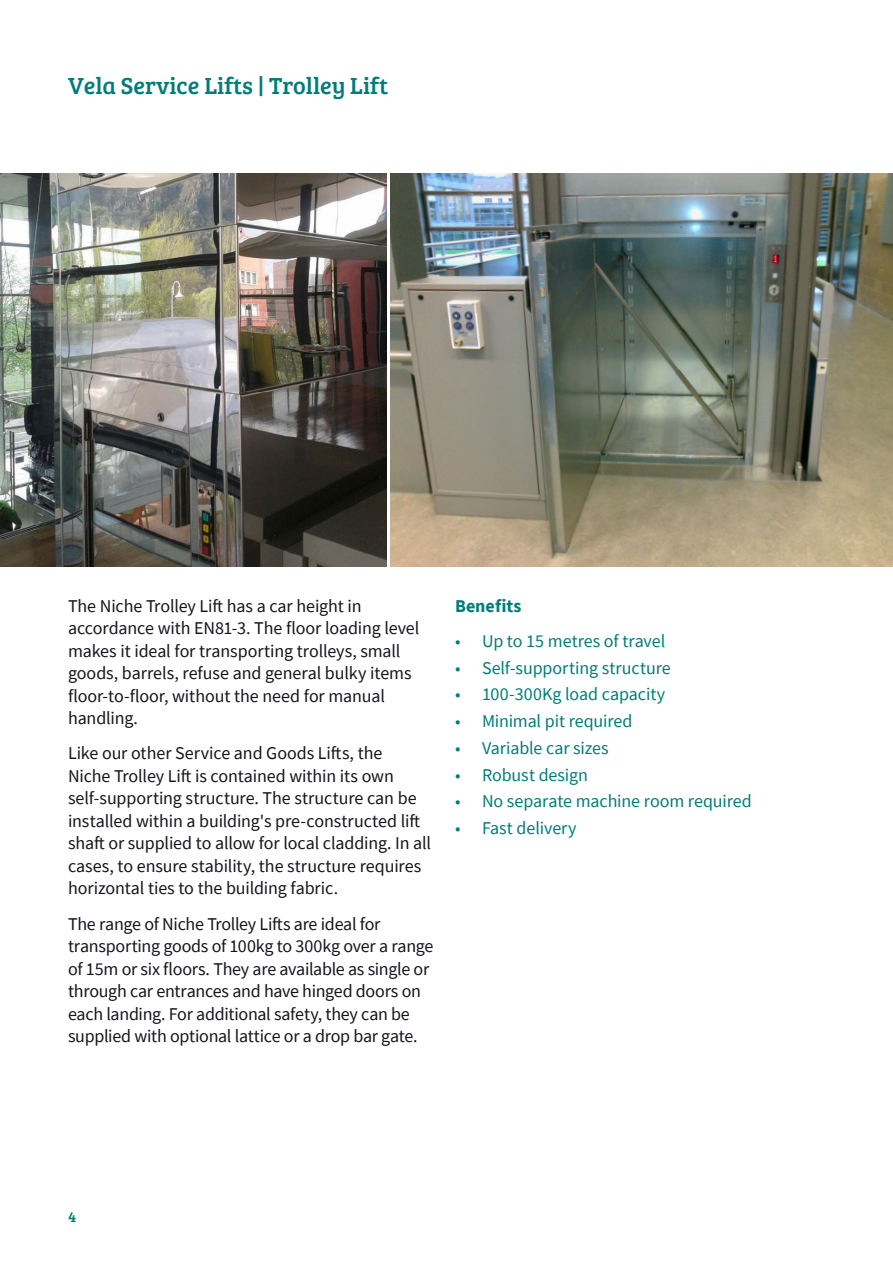
<style>
.page{position:relative;width:893px;height:1263px;background:#fff}
.page>*{position:absolute;margin:0;border:0;box-sizing:border-box;transform-origin:0 0}
.t1{font:24px "Bree Serif";color:#007d78}
.t2{font:18px/22.5px "Source Sans Pro";letter-spacing:-.01em;color:#14151e}
.t3{font:18px "Source Sans Pro";letter-spacing:-.005em;color:#007d78}
.t4{font:700 18px "Source Sans Pro";letter-spacing:.005em;color:#007d78}
.t5{font:15px "Bree Serif";color:#007d78}
</style>
<div class="page">
<img style="left:390px;top:174px;width:503px;height:392px">
<img style="left:0;top:174px;width:387px;height:392px">
<h1 class="t1" style="left:68px;top:68px;width:322px">Vela Service Lifts | Trolley Lift</h1>
<p class="t2" style="left:68px;top:594px;width:353px">The Niche Trolley Lift has a car height in accordance with EN81-3. The floor loading level makes it ideal for transporting trolleys, small goods, barrels, refuse and general bulky items floor-to‑floor, without the need for manual handling.</p>
<p class="t2" style="left:68px;top:742px;width:365px">Like our other Service and Goods Lifts, the<br>Niche Trolley Lift is contained within its own self-supporting structure. The structure can be installed within a building's pre-constructed lift shaft or supplied to allow for local cladding. In all cases, to ensure stability, the structure requires horizontal ties to the building fabric.</p>
<p class="t2" style="left:68px;top:912px;width:367px">The range of Niche Trolley Lifts are ideal for transporting goods of 100kg to 300kg over a range of 15m or six floors. They are available as single or through car entrances and have hinged doors on each landing. For additional safety, they can be supplied with optional lattice or a drop bar gate.</p>
<p class="t4" style="left:455px;top:593px;width:68px">Benefits</p>
<p class="t3" style="left:455px;top:629px;width:212px">• Up to 15 metres of travel</p>
<p class="t3" style="left:455px;top:656px;width:217px">• Self-supporting structure</p>
<p class="t3" style="left:455px;top:683px;width:212px">• 100-300Kg load capacity</p>
<p class="t3" style="left:455px;top:710px;width:179px">• Minimal pit required</p>
<p class="t3" style="left:455px;top:736px;width:155px">• Variable car sizes</p>
<p class="t3" style="left:455px;top:763px;width:135px">• Robust design</p>
<p class="t3" style="left:455px;top:790px;width:298px">• No separate machine room required</p>
<p class="t3" style="left:455px;top:817px;width:123px">• Fast delivery</p>
<p class="t5" style="left:68px;top:1205px;width:10px">4</p>
</div>
